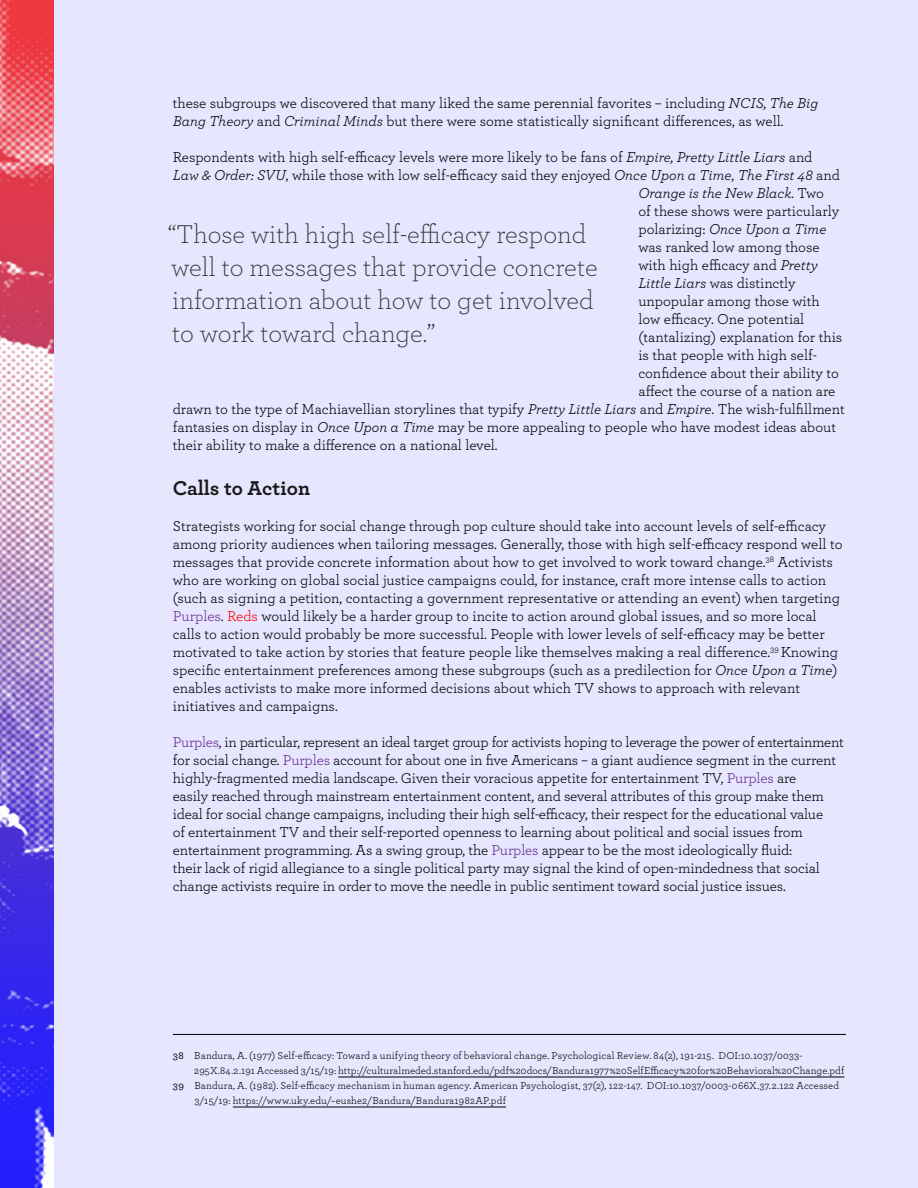
<style>
.page{position:relative;width:918px;height:1188px;background:#e6e6ff}
.page>*{position:absolute;margin:0;border:0;box-sizing:border-box;transform-origin:0 0}
.PCC_Pull_Quote{font:300 27px/33px "Archer";color:#333}
.PCC_Header_3{font:700 21px "Archer";color:#1a1a1a}
.PCC_Body{font:15px/18px "Archer";letter-spacing:-.01em;color:#000}
.PCC_Body-2{font:italic 15px "Archer";color:#000}
.t1{font:10.5px/15px "Archer";letter-spacing:.01em;color:#000}
.s1{font-style:italic}
.s2{font-style:normal}
.s3{color:#662d91}
.s4{color:#f00}
.s5{font-weight:500}
</style>
<div class="page">
<img style="left:0;top:0;width:54px;height:1188px">
<hr style="left:173px;top:1034px;width:673px;height:1px;background:#000">
<hr style="left:338px;top:1077px;width:506px;height:1px;background:#000">
<hr style="left:233px;top:1107px;width:273px;height:1px;background:#000">
<p class="PCC_Body" style="left:173px;top:93px;width:647px">these subgroups we discovered that many liked the same perennial favorites – including <span class="s1">NCIS, The Big<br>Bang Theory</span> and <span class="s1">Criminal Minds</span> but there were some statistically significant differences, as well.</p>
<p class="PCC_Body" style="left:173px;top:147px;width:641px">Respondents with high self-efficacy levels were more likely to be fans of <span class="s1">Empire, Pretty Little Liars</span> and</p>
<p class="PCC_Body" style="left:173px;top:165px;width:669px"><span class="s1">Law &amp; Order: SVU</span>, while those with low self-efficacy said they enjoyed <span class="s1">Once Upon a Time</span>, <span class="s1">The First 48</span> and</p>
<p class="PCC_Body-2" style="left:638px;top:182px;width:187px">Orange is the New Black<span class="s2">. Two</span></p>
<p class="PCC_Body" style="left:638px;top:201px;width:202px">of these shows were particularly</p>
<p class="PCC_Body-2" style="left:638px;top:218px;width:190px"><span class="s2">polarizing:</span> Once Upon a Time</p>
<p class="PCC_Body" style="left:638px;top:237px;width:183px">was ranked low among those</p>
<p class="PCC_Body" style="left:638px;top:255px;width:181px">with high efficacy and <span class="s1">Pretty</span></p>
<p class="PCC_Body" style="left:638px;top:273px;width:159px"><span class="s1">Little Liars</span> was distinctly</p>
<p class="PCC_Body" style="left:638px;top:291px;width:183px">unpopular among those with</p>
<p class="PCC_Body" style="left:638px;top:309px;width:167px">low efficacy. One potential</p>
<p class="PCC_Body" style="left:638px;top:327px;width:205px">(tantalizing) explanation for this</p>
<p class="PCC_Body" style="left:638px;top:345px;width:180px">is that people with high self-</p>
<p class="PCC_Body" style="left:638px;top:363px;width:202px">confidence about their ability to</p>
<p class="PCC_Body" style="left:638px;top:381px;width:199px">affect the course of a nation are</p>
<p class="PCC_Body" style="left:173px;top:399px;width:674px">drawn to the type of Machiavellian storylines that typify <span class="s1">Pretty Little Liars</span> and <span class="s1">Empire</span>. The wish-fulfillment</p>
<p class="PCC_Body" style="left:173px;top:417px;width:665px">fantasies on display in <span class="s1">Once Upon a Time</span> may be more appealing to people who have modest ideas about</p>
<p class="PCC_Body" style="left:173px;top:435px;width:326px">their ability to make a difference on a national level.</p>
<p class="PCC_Header_3" style="left:173px;top:471px;width:139px">Calls to Action</p>
<p class="PCC_Body" style="left:173px;top:516px;width:671px">Strategists working for social change through pop culture should take into account levels of self-efficacy among priority audiences when tailoring messages. Generally, those with high self-efficacy respond well to messages that provide concrete information about how to get involved to work toward change.<sup>38</sup> Activists who are working on global social justice campaigns could, for instance, craft more intense calls to action (such as signing a petition, contacting a government representative or attending an event) when targeting <span class="s3">Purples</span>. <span class="s4">Reds</span> would likely be a harder group to incite to action around global issues, and so more local calls to action would probably be more successful. People with lower levels of self-efficacy may be better motivated to take action by stories that feature people like themselves making a real difference.<sup>39</sup> Knowing specific entertainment preferences among these subgroups (such as a predilection for <span class="s1">Once Upon a Time</span>) enables activists to make more informed decisions about which TV shows to approach with relevant initiatives and campaigns.</p>
<p class="PCC_Body" style="left:173px;top:732px;width:673px"><span class="s3">Purples</span>, in particular, represent an ideal target group for activists hoping to leverage the power of entertainment for social change. <span class="s3">Purples</span> account for about one in five Americans – a giant audience segment in the current highly-fragmented media landscape. Given their voracious appetite for entertainment TV, <span class="s3">Purples</span> are<br>easily reached through mainstream entertainment content, and several attributes of this group make them ideal for social change campaigns, including their high self-efficacy, their respect for the educational value<br>of entertainment TV and their self-reported openness to learning about political and social issues from entertainment programming. As a swing group, the <span class="s3">Purples</span> appear to be the most ideologically fluid:<br>their lack of rigid allegiance to a single political party may signal the kind of open-mindedness that social change activists require in order to move the needle in public sentiment toward social justice issues.</p>
<p class="PCC_Pull_Quote" style="left:168px;top:216px;width:431px">“Those with high self-efficacy respond well to messages that provide concrete information about how to get involved to work toward change.”</p>
<p class="t1" style="left:194px;top:1048px;width:652px;text-indent:-21px"><span class="s5">38</span> Bandura, A. (1977) Self-efficacy: Toward a unifying theory of behavioral change. Psychological Review. 84(2), 191-215. DOI:10.1037/0033-<br>295X.84.2.191 Accessed 3/15/19: http://culturalmeded.stanford.edu/pdf%20docs/Bandura1977%20SelfEfficacy%20for%20Behavioral%20Change.pdf</p>
<p class="t1" style="left:194px;top:1078px;width:646px;text-indent:-22px"><span class="s5">39</span> Bandura, A. (1982). Self-efficacy mechanism in human agency. American Psychologist, 37(2), 122-147. DOI:10.1037/0003-066X.37.2.122 Accessed<br>3/15/19: https://www.uky.edu/~eushe2/Bandura/Bandura1982AP.pdf</p>
</div>
